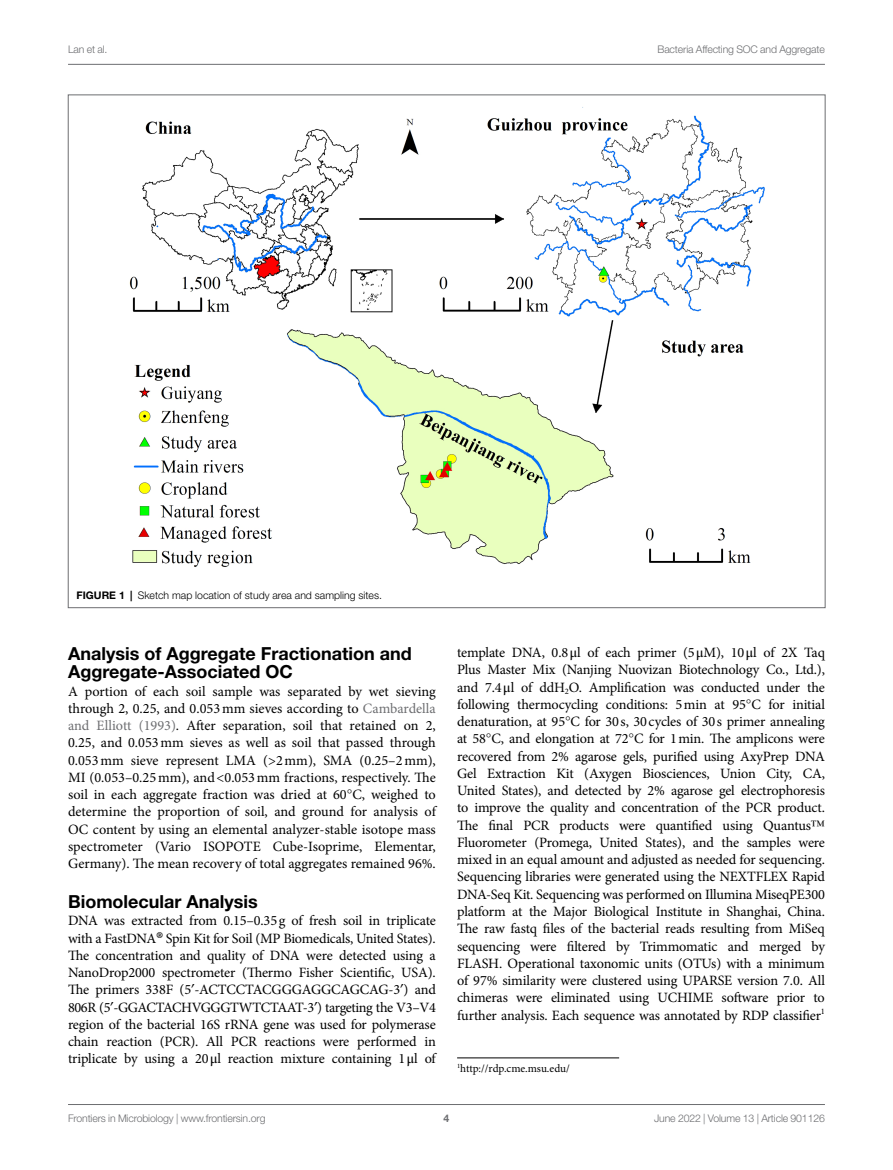
<style>
.page{position:relative;width:893px;height:1170px;background:#fff}
.page>*{position:absolute;margin:0;border:0;box-sizing:border-box;transform-origin:0 0}
.HEAD_2{font:700 18px/18.8px "Helvetica Neue LT Std";color:#000}
.TEXT_FLUSH{font:14.25px/17.2px "Minion Pro";letter-spacing:-.01em;color:#000;text-align:justify}
.FOOTNOTE{font:11.25px "Minion Pro";letter-spacing:-.01em;color:#000}
.t1{font:300 10.5px "Helvetica Neue LT Std";letter-spacing:-.015em;color:#6d6e71}
.FIG_LEG{font:300 10.5px "Helvetica Neue LT Std";color:#000}
.t2{font:700 10.5px "Helvetica Neue LT Std";color:#6d6e71}
.s1{font-weight:700}
.s2{color:#6d6e71}
.s3{font-family:"STIX General"}
.s4{font-size:22.5px}
.s5{font-family:"Gentium Plus"}
</style>
<div class="page">
<hr style="left:68px;top:64px;width:757px;height:1px;background:#6d6e71">
<hr style="left:68px;top:1104px;width:757px;height:1px;background:#6d6e71">
<hr style="left:457px;top:1057px;width:162px;height:1px;background:#000">
<img style="left:129px;top:107px;width:636px;height:460px">
<p class="t1" style="left:68px;top:42px;width:41px">Lan et al.</p>
<p class="t1" style="left:657px;top:42px;width:169px">Bacteria Affecting SOC and Aggregate</p>
<p class="FIG_LEG" style="left:77px;top:589px;width:307px"><span class="s1">FIGURE 1 |</span> Sketch map location of study area and sampling sites.</p>
<p class="HEAD_2" style="left:68px;top:643px;width:345px">Analysis of Aggregate Fractionation and<br>Aggregate-Associated OC</p>
<p class="TEXT_FLUSH" style="left:68px;top:682px;width:369px">A portion of each soil sample was separated by wet sieving through 2, 0.25, and 0.053mm sieves according to <span class="s2">Cambardella and Elliott (1993)</span>. After separation, soil that retained on 2, 0.25, and 0.053mm sieves as well as soil that passed through 0.053mm sieve represent LMA (&gt;2mm), SMA (0.25–2mm), MI (0.053–0.25mm), and&lt;0.053mm fractions, respectively. The soil in each aggregate fraction was dried at 60<span class="s3">°</span>C, weighed to determine the proportion of soil, and ground for analysis of OC content by using an elemental analyzer-stable isotope mass spectrometer (Vario ISOPOTE Cube-Isoprime, Elementar, Germany). The mean recovery of total aggregates remained 96%.</p>
<p class="HEAD_2" style="left:68px;top:891px;width:191px">Biomolecular Analysis</p>
<p class="TEXT_FLUSH" style="left:68px;top:912px;width:369px">DNA was extracted from 0.15–0.35g of fresh soil in triplicate with a FastDNA<span class="s4">®</span> Spin Kit for Soil (MP Biomedicals, United States).<br>The concentration and quality of DNA were detected using a NanoDrop2000 spectrometer (Thermo Fisher Scientific, USA).<br>The primers 338F (5<span class="s5">′</span>-ACTCCTACGGGAGGCAGCAG-3<span class="s5">′</span>) and 806R (5<span class="s5">′</span>-GGACTACHVGGGTWTCTAAT-3<span class="s5">′</span>) targeting the V3–V4 region of the bacterial 16S rRNA gene was used for polymerase chain reaction (PCR). All PCR reactions were performed in triplicate by using a 20<span class="s3">μ</span>l reaction mixture containing 1<span class="s3">μ</span>l of</p>
<p class="TEXT_FLUSH" style="left:457px;top:644px;width:369px">template DNA, 0.8<span class="s3">μ</span>l of each primer (5<span class="s3">μ</span>M), 10<span class="s3">μ</span>l of 2X Taq Plus Master Mix (Nanjing Nuovizan Biotechnology Co., Ltd.), and 7.4<span class="s3">μ</span>l of ddH<sub>2</sub>O. Amplification was conducted under the following thermocycling conditions: 5min at 95<span class="s3">°</span>C for initial denaturation, at 95<span class="s3">°</span>C for 30s, 30cycles of 30s primer annealing at 58<span class="s3">°</span>C, and elongation at 72<span class="s3">°</span>C for 1min. The amplicons were recovered from 2% agarose gels, purified using AxyPrep DNA Gel Extraction Kit (Axygen Biosciences, Union City, CA, United States), and detected by 2% agarose gel electrophoresis to improve the quality and concentration of the PCR product.<br>The final PCR products were quantified using Quantus<span class="s3">™ </span>Fluorometer (Promega, United States), and the samples were mixed in an equal amount and adjusted as needed for sequencing.<br>Sequencing libraries were generated using the NEXTFLEX Rapid DNA-Seq Kit. Sequencing was performed on Illumina MiseqPE300 platform at the Major Biological Institute in Shanghai, China.<br>The raw fastq files of the bacterial reads resulting from MiSeq sequencing were filtered by Trimmomatic and merged by FLASH. Operational taxonomic units (OTUs) with a minimum of 97% similarity were clustered using UPARSE version 7.0. All chimeras were eliminated using UCHIME software prior to further analysis. Each sequence was annotated by RDP classifier<sup>1</sup></p>
<p class="FOOTNOTE" style="left:457px;top:1060px;width:114px"><sup>1</sup>http://rdp.cme.msu.edu/</p>
<p class="t1" style="left:68px;top:1111px;width:199px">Frontiers in Microbiology | www.frontiersin.org</p>
<p class="t2" style="left:444px;top:1111px;width:7px">4</p>
<p class="t1" style="left:654px;top:1111px;width:172px">June 2022 | Volume 13 | Article 901126</p>
</div>
